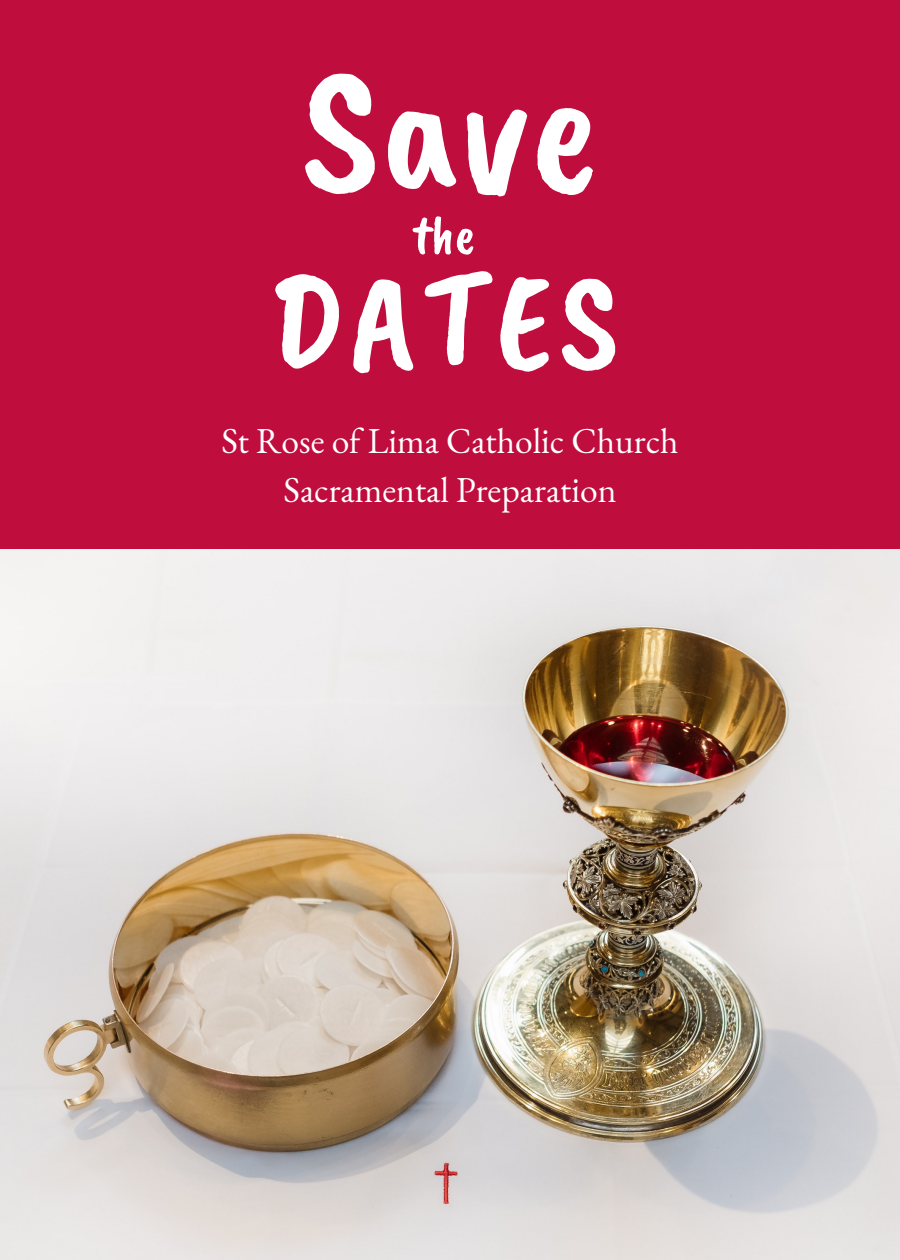
<style>
.page{position:relative;width:900px;height:1260px;background:#bf0d3e}
.page>*{position:absolute;margin:0;border:0;box-sizing:border-box;transform-origin:0 0}
.t1{font:182.5px "Caveat Brush";color:#fff}
.t2{font:139.75px "Caveat Brush";letter-spacing:.05em;color:#fff}
.t3{font:54.25px "Caveat Brush";color:#fff}
.t4{font:35.5px "EB Garamond";color:#fff}
</style>
<div class="page">
<img style="left:0;top:550px;width:900px;height:710px">
<p class="t1" style="left:301px;top:12px;width:299px">Save</p>
<p class="t3" style="left:412px;top:200px;width:64px">the</p>
<p class="t2" style="left:268px;top:232px;width:352px">DATES</p>
<p class="t4" style="left:221px;top:417px;width:459px">St Rose of Lima Catholic Church</p>
<p class="t4" style="left:284px;top:466px;width:334px">Sacramental Preparation</p>
</div>
